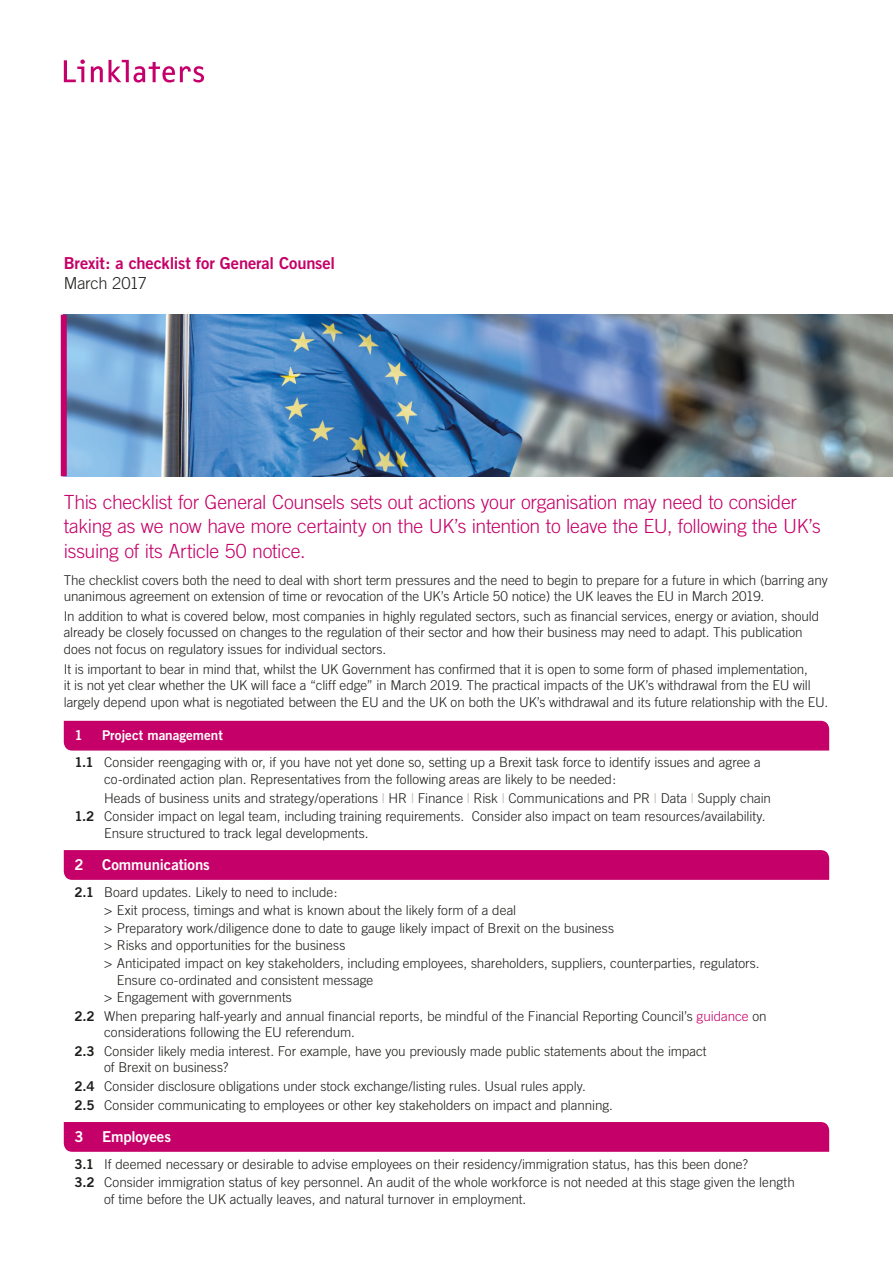
<style>
.page{position:relative;width:893px;height:1263px;background:#fff}
.page>*{position:absolute;margin:0;border:0;box-sizing:border-box;transform-origin:0 0}
.Introduction-13_16_5{font:300 19.5px/24.8px "Trade Gothic";letter-spacing:-.015em;color:#c50068}
.Summary_title-11pt_2{font:16.5px "Trade Gothic Bold Two";letter-spacing:-.01em;color:#c50068}
.Summary_body-11pt{font:300 16.5px "Trade Gothic";letter-spacing:-.02em;color:#1d1d1b}
.t1{font:15px "Trade Gothic Bold Two";letter-spacing:-.01em;color:#fff}
.Bodycopy-9_11pt{font:300 13.5px/16.5px "Trade Gothic";letter-spacing:-.005em;color:#1d1d1b}
.t2{font:13.5px "Trade Gothic Bold Two";color:#fff}
.s1{font-family:"Trade Gothic Bold Two";font-weight:400}
.s2{color:#b5aca2}
.s3{color:#c50068}
</style>
<div class="page">
<img style="left:67px;top:315px;width:826px;height:161px">
<div style="left:61px;top:315px;width:6px;height:161px;background:#c50068"></div>
<svg style="left:64px;top:60px;width:21px;height:22px"></svg>
<svg style="left:91px;top:66px;width:12px;height:16px"></svg>
<svg style="left:109px;top:60px;width:95px;height:23px"></svg>
<div style="left:64px;top:721px;width:765px;height:29px;background:#c50068"></div>
<div style="left:64px;top:850px;width:765px;height:30px;background:#c50068"></div>
<div style="left:64px;top:1122px;width:765px;height:30px;background:#c50068"></div>
<p class="Summary_title-11pt_2" style="left:64px;top:252px;width:273px">Brexit: a checklist for General Counsel</p>
<p class="Summary_body-11pt" style="left:64px;top:274px;width:85px">March 2017</p>
<p class="Introduction-13_16_5" style="left:64px;top:489px;width:758px">This checklist for General Counsels sets out actions your organisation may need to consider taking as we now have more certainty on the UK’s intention to leave the EU, following the UK’s issuing of its Article 50 notice.</p>
<p class="Bodycopy-9_11pt" style="left:64px;top:571px;width:765px">The checklist covers both the need to deal with short term pressures and the need to begin to prepare for a future in which (barring any unanimous agreement on extension of time or revocation of the UK’s Article 50 notice) the UK leaves the EU in March 2019.</p>
<p class="Bodycopy-9_11pt" style="left:64px;top:608px;width:757px">In addition to what is covered below, most companies in highly regulated sectors, such as financial services, energy or aviation, should already be closely focussed on changes to the regulation of their sector and how their business may need to adapt. This publication does not focus on regulatory issues for individual sectors.</p>
<p class="Bodycopy-9_11pt" style="left:64px;top:660px;width:766px">It is important to bear in mind that, whilst the UK Government has confirmed that it is open to some form of phased implementation,<br>it is not yet clear whether the UK will face a “cliff edge” in March 2019. The practical impacts of the UK’s withdrawal from the EU will largely depend upon what is negotiated between the EU and the UK on both the UK’s withdrawal and its future relationship with the EU.</p>
<p class="t2" style="left:74px;top:727px;width:10px">1</p>
<p class="t2" style="left:102px;top:727px;width:122px">Project management</p>
<p class="Bodycopy-9_11pt" style="left:104px;top:754px;width:658px;text-indent:-30px"><span class="s1">1.1</span> Consider reengaging with or, if you have not yet done so, setting up a Brexit task force to identify issues and agree a co-ordinated action plan. Representatives from the following areas are likely to be needed:</p>
<p class="Bodycopy-9_11pt" style="left:104px;top:789px;width:668px">Heads of business units and strategy/operations <span class="s2">|</span> HR <span class="s2">|</span> Finance <span class="s2">|</span> Risk <span class="s2">|</span> Communications and PR <span class="s2">|</span> Data <span class="s2">|</span> Supply chain</p>
<p class="Bodycopy-9_11pt" style="left:104px;top:808px;width:663px;text-indent:-30px"><span class="s1">1.2</span> Consider impact on legal team, including training requirements. Consider also impact on team resources/availability.<br>Ensure structured to track legal developments.</p>
<p class="t1" style="left:74px;top:855px;width:137px">2 Communications</p>
<p class="Bodycopy-9_11pt" style="left:74px;top:883px;width:265px"><span class="s1">2.1</span> Board updates. Likely to need to include:</p>
<p class="Bodycopy-9_11pt" style="left:104px;top:902px;width:414px">&gt; Exit process, timings and what is known about the likely form of a deal</p>
<p class="Bodycopy-9_11pt" style="left:104px;top:920px;width:511px">&gt; Preparatory work/diligence done to date to gauge likely impact of Brexit on the business</p>
<p class="Bodycopy-9_11pt" style="left:104px;top:937px;width:243px">&gt; Risks and opportunities for the business</p>
<p class="Bodycopy-9_11pt" style="left:117px;top:955px;width:644px;text-indent:-13px">&gt; Anticipated impact on key stakeholders, including employees, shareholders, suppliers, counterparties, regulators.<br>Ensure co-ordinated and consistent message</p>
<p class="Bodycopy-9_11pt" style="left:104px;top:989px;width:189px">&gt; Engagement with governments</p>
<p class="Bodycopy-9_11pt" style="left:104px;top:1007px;width:664px;text-indent:-30px"><span class="s1">2.2</span> When preparing half-yearly and annual financial reports, be mindful of the Financial Reporting Council’s <span class="s3">guidance</span> on considerations following the EU referendum.</p>
<p class="Bodycopy-9_11pt" style="left:104px;top:1043px;width:604px;text-indent:-30px"><span class="s1">2.3</span> Consider likely media interest. For example, have you previously made public statements about the impact of Brexit on business?</p>
<p class="Bodycopy-9_11pt" style="left:74px;top:1078px;width:513px"><span class="s1">2.4</span> Consider disclosure obligations under stock exchange/listing rules. Usual rules apply.</p>
<p class="Bodycopy-9_11pt" style="left:74px;top:1096px;width:540px"><span class="s1">2.5</span> Consider communicating to employees or other key stakeholders on impact and planning.</p>
<p class="t1" style="left:74px;top:1127px;width:98px">3 Employees</p>
<p class="Bodycopy-9_11pt" style="left:74px;top:1155px;width:675px"><span class="s1">3.1</span> If deemed necessary or desirable to advise employees on their residency/immigration status, has this been done?</p>
<p class="Bodycopy-9_11pt" style="left:104px;top:1174px;width:692px;text-indent:-30px"><span class="s1">3.2</span> Consider immigration status of key personnel. An audit of the whole workforce is not needed at this stage given the length of time before the UK actually leaves, and natural turnover in employment.</p>
</div>
